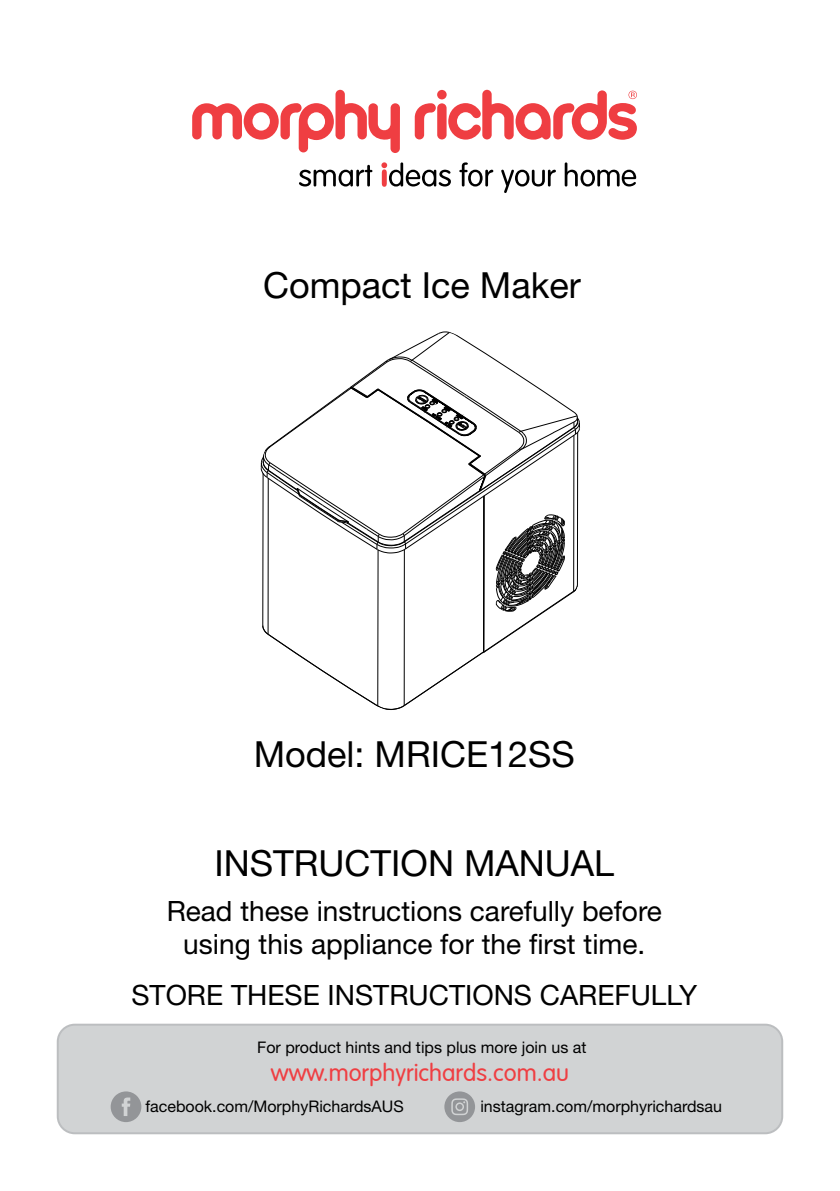
<style>
.page{position:relative;width:840px;height:1191px;background:#fff}
.page>*{position:absolute;margin:0;border:0;box-sizing:border-box;transform-origin:0 0}
.t1{font:36px "Helvetica Neue LT Std";color:#000}
.t2{font:28px/33.6px "Helvetica Neue LT Std";color:#000;text-align:center}
.t3{font:300 24px "VAG Rounded";color:#ef3e42}
.t4{font:16px "Helvetica Neue LT Std";color:#000}
</style>
<div class="page">
<div style="left:437px;top:103px;width:9px;height:36px;background:#ef3e42;border-radius:5px"></div>
<svg style="left:414px;top:103px;width:21px;height:36px"></svg>
<div style="left:437px;top:90px;width:9px;height:9px;background:#ef3e42;border-radius:50%"></div>
<svg style="left:448px;top:90px;width:188px;height:50px"></svg>
<svg style="left:192px;top:90px;width:208px;height:63px"></svg>
<svg style="left:299px;top:165px;width:73px;height:21px"></svg>
<svg style="left:381px;top:162px;width:69px;height:25px"></svg>
<svg style="left:459px;top:162px;width:34px;height:24px"></svg>
<svg style="left:501px;top:170px;width:54px;height:23px"></svg>
<svg style="left:564px;top:162px;width:71px;height:24px"></svg>
<div style="left:58px;top:1024px;width:723px;height:109px;background:#d1d3d4;border-radius:17px"></div>
<div style="left:57px;top:1023px;width:725px;height:111px;border:2px solid #bcbec0;border-radius:17px"></div>
<svg style="left:111px;top:1091px;width:30px;height:31px"></svg>
<svg style="left:444px;top:1091px;width:31px;height:31px"></svg>
<svg style="left:261px;top:332px;width:319px;height:377px"></svg>
<p class="t1" style="left:263px;top:264px;width:319px">Compact Ice Maker</p>
<p class="t1" style="left:253px;top:732px;width:322px">Model: MRICE12SS</p>
<p class="t1" style="left:214px;top:841px;width:401px">INSTRUCTION MANUAL</p>
<p class="t2" style="left:166px;top:893px;width:496px">Read these instructions carefully before using this appliance for the first time.</p>
<p class="t2" style="left:131px;top:978px;width:567px">STORE THESE INSTRUCTIONS CAREFULLY</p>
<p class="t4" style="left:257px;top:1037px;width:331px">For product hints and tips plus more join us at</p>
<p class="t3" style="left:271px;top:1058px;width:299px">www.morphyrichards.com.au</p>
<p class="t4" style="left:145px;top:1096px;width:260px">facebook.com/MorphyRichardsAUS</p>
<p class="t4" style="left:480px;top:1096px;width:243px">instagram.com/morphyrichardsau</p>
</div>
